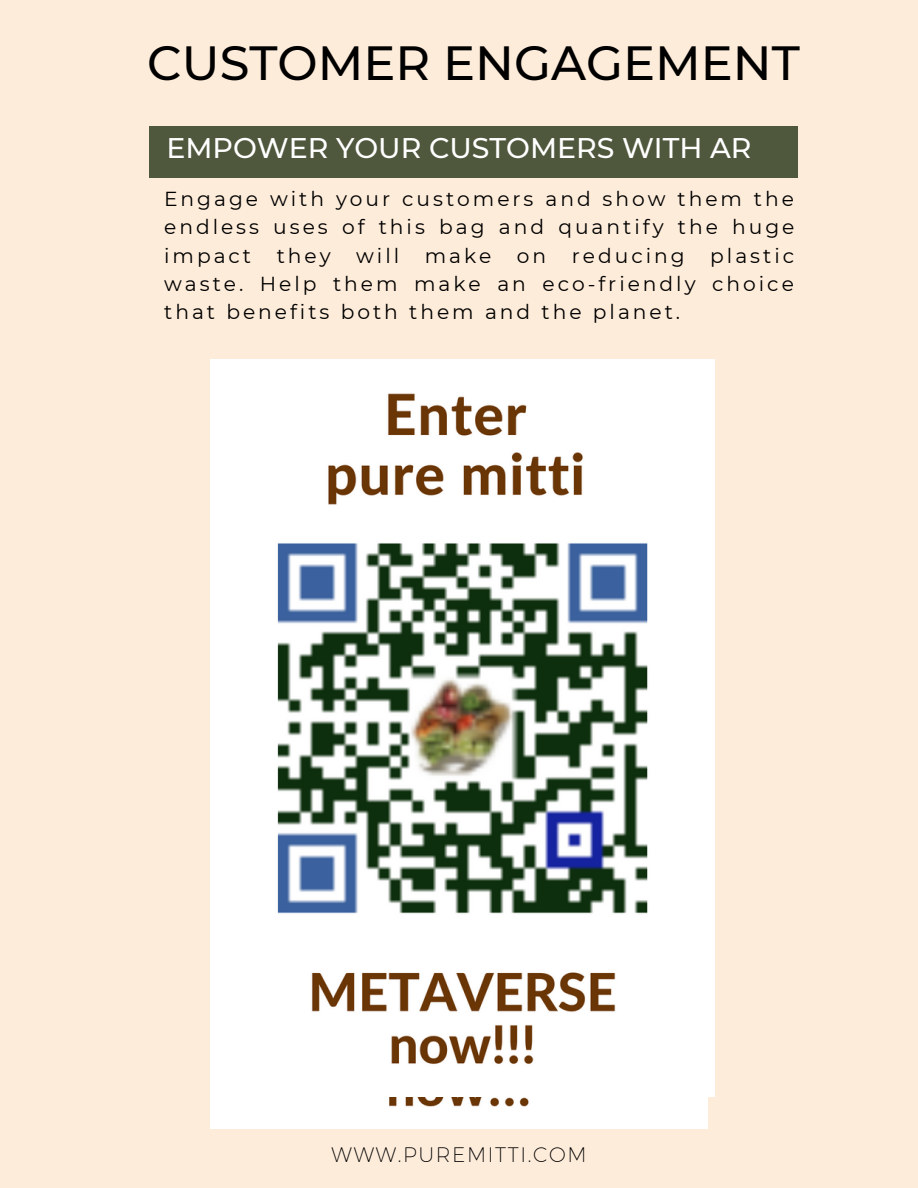
<style>
.page{position:relative;width:918px;height:1188px;background:#feecda}
.page>*{position:absolute;margin:0;border:0;box-sizing:border-box;transform-origin:0 0}
.t1{font:500 47.85px "Montserrat";color:#000}
.t2{font:500 28.35px "Montserrat";color:#fff}
.t3{font:300 20.4px "Kief Montaser Extra";letter-spacing:.08em;color:#000}
.t4{font:20.25px/28.2px "Montserrat";letter-spacing:.145em;color:#000;text-align:justify}
</style>
<div class="page">
<div style="left:210px;top:1096px;width:497px;height:33px;background:#fff"></div>
<div style="left:150px;top:126px;width:648px;height:51px;background:#4f583d"></div>
<img style="left:210px;top:360px;width:504px;height:736px">
<h1 class="t1" style="left:147px;top:33px;width:654px">CUSTOMER ENGAGEMENT</h1>
<h2 class="t2" style="left:166px;top:131px;width:587px">EMPOWER YOUR CUSTOMERS WITH AR</h2>
<p class="t4" style="left:164px;top:185px;width:632px">Engage with your customers and show them the endless uses of this bag and quantify the huge impact</p>
<p class="t4" style="left:164px;top:241px;width:632px;text-indent:546px">plastic waste. Help them make an eco-friendly choice that benefits both them and the planet.</p>
<p class="t4" style="left:277px;top:241px;width:56px">they</p>
<p class="t4" style="left:356px;top:241px;width:45px">will</p>
<p class="t4" style="left:425px;top:241px;width:68px">make</p>
<p class="t4" style="left:517px;top:241px;width:31px">on</p>
<p class="t4" style="left:572px;top:241px;width:114px">reducing</p>
<p class="t3" style="left:332px;top:1142px;width:256px">WWW.PUREMITTI.COM</p>
</div>
